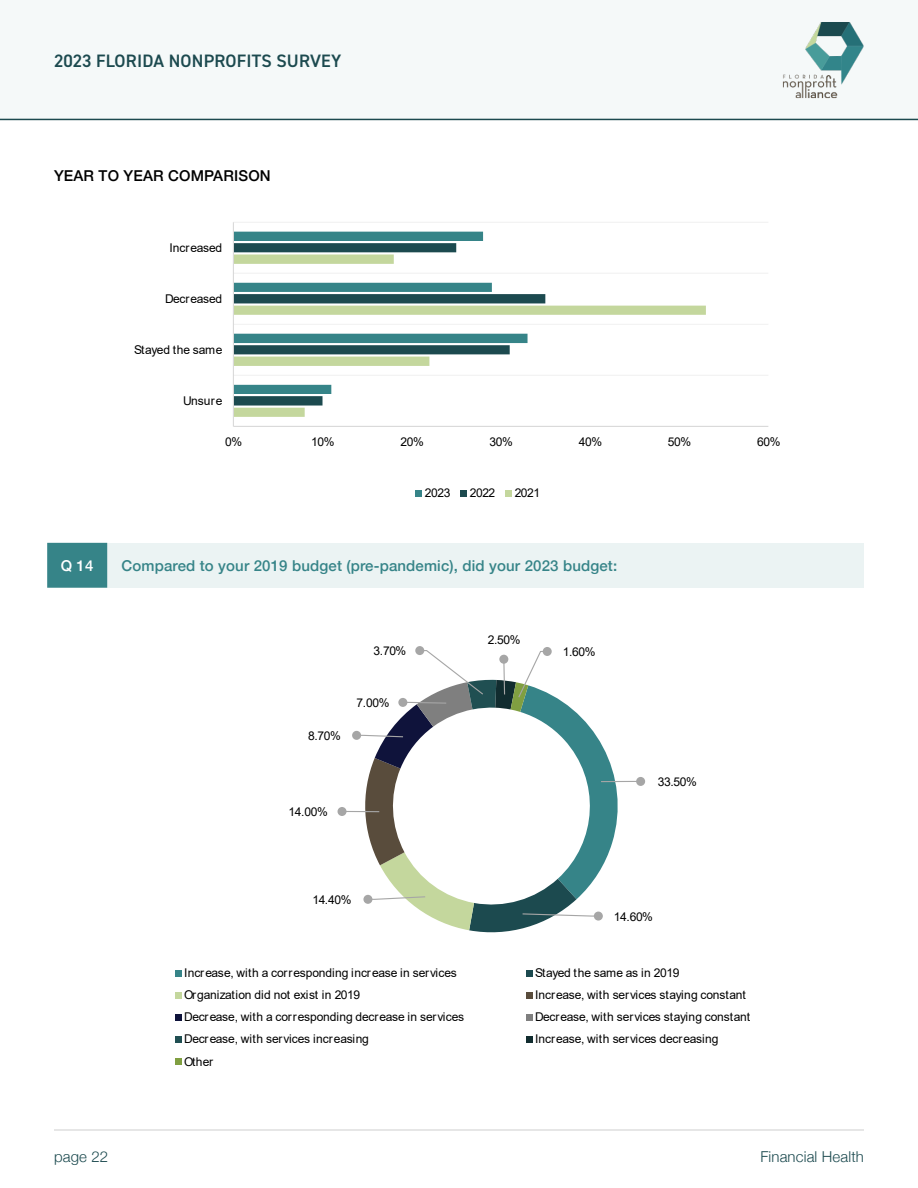
<style>
.page{position:relative;width:918px;height:1188px;background:#fff}
.page>*{position:absolute;margin:0;border:0;box-sizing:border-box;transform-origin:0 0}
.t1{font:600 18px "DIN2014";letter-spacing:.01em;color:#1c4a4f}
.t2{font:500 15px "Helvetica Neue";letter-spacing:.01em;color:#368488}
.t3{font:300 15px "Helvetica Neue";letter-spacing:.01em;color:#1c4a4f}
.Comparison{font:500 15px "Helvetica Neue";letter-spacing:.01em;color:#000}
.t4{font:500 15px "Helvetica Neue";color:#fff}
.t5{font:12px "Arial";letter-spacing:-.01em;color:#000}
.t6{font:12px "Arial";letter-spacing:-.035em;color:#000}
</style>
<div class="page">
<div style="left:0;top:0;width:918px;height:119px;background:#f5f9f9"></div>
<hr style="left:0;top:119px;width:918px;height:1px;background:#1c4a4f">
<img style="left:782px;top:22px;width:82px;height:77px">
<hr style="left:54px;top:1130px;width:810px;height:1px;background:#e6e6e6">
<div style="left:47px;top:543px;width:817px;height:45px;background:#ebf3f3"></div>
<div style="left:47px;top:543px;width:60px;height:45px;background:#368488"></div>
<hr style="left:233px;top:222px;width:535px;height:1px;background:#f2f2f2">
<hr style="left:233px;top:273px;width:535px;height:1px;background:#f2f2f2">
<hr style="left:233px;top:324px;width:535px;height:1px;background:#f2f2f2">
<hr style="left:233px;top:375px;width:535px;height:1px;background:#f2f2f2">
<div style="left:234px;top:232px;width:250px;height:9px;background:#368488"></div>
<svg style="left:234px;top:243px;width:223px;height:12px;background:#4f7375"></svg>
<svg style="left:234px;top:255px;width:472px;height:162px"></svg>
<hr style="left:233px;top:426px;width:535px;height:1px;background:#d9d9d9">
<hr style="left:233px;top:222px;width:1px;height:204px;background:#d9d9d9">
<svg style="left:416px;top:490px;width:6px;height:6px"></svg>
<svg style="left:461px;top:490px;width:6px;height:6px"></svg>
<div style="left:505px;top:490px;width:7px;height:6px;background:#c4d79d"></div>
<div style="left:636px;top:777px;width:9px;height:9px;background:#a6a6a6;border-radius:50%"></div>
<div style="left:338px;top:807px;width:9px;height:9px;background:#a6a6a6;border-radius:50%"></div>
<div style="left:415px;top:646px;width:9px;height:9px;background:#a6a6a6;border-radius:50%"></div>
<svg style="left:343px;top:649px;width:299px;height:284px"></svg>
<div style="left:543px;top:647px;width:9px;height:9px;background:#a6a6a6;border-radius:50%"></div>
<div style="left:175px;top:970px;width:7px;height:6px;background:#368488"></div>
<svg style="left:526px;top:970px;width:6px;height:6px"></svg>
<div style="left:175px;top:992px;width:7px;height:7px;background:#c4d79d"></div>
<div style="left:526px;top:992px;width:6px;height:7px;background:#594c3c"></div>
<div style="left:175px;top:1014px;width:7px;height:7px;background:#0f133b"></div>
<div style="left:526px;top:1014px;width:6px;height:7px;background:#7f7f7f"></div>
<div style="left:175px;top:1036px;width:7px;height:7px;background:#204f52"></div>
<div style="left:526px;top:1036px;width:6px;height:7px;background:#112c2f"></div>
<div style="left:175px;top:1058px;width:7px;height:7px;background:#809f41"></div>
<h1 class="t1" style="left:54px;top:49px;width:289px">2023 FLORIDA NONPROFITS SURVEY</h1>
<p class="Comparison" style="left:54px;top:164px;width:218px">YEAR TO YEAR COMPARISON</p>
<p class="t5" style="left:170px;top:239px;width:54px">Increased</p>
<p class="t5" style="left:165px;top:290px;width:59px">Decreased</p>
<p class="t5" style="left:134px;top:341px;width:90px">Stayed the same</p>
<p class="t5" style="left:183px;top:392px;width:41px">Unsure</p>
<p class="t5" style="left:225px;top:434px;width:19px">0%</p>
<p class="t5" style="left:311px;top:434px;width:25px">10%</p>
<p class="t5" style="left:400px;top:434px;width:25px">20%</p>
<p class="t5" style="left:490px;top:434px;width:25px">30%</p>
<p class="t5" style="left:579px;top:434px;width:25px">40%</p>
<p class="t5" style="left:668px;top:434px;width:25px">50%</p>
<p class="t5" style="left:757px;top:434px;width:25px">60%</p>
<p class="t5" style="left:425px;top:485px;width:27px">2023</p>
<p class="t5" style="left:470px;top:485px;width:27px">2022</p>
<p class="t5" style="left:515px;top:485px;width:27px">2021</p>
<p class="t4" style="left:61px;top:554px;width:34px">Q 14</p>
<p class="t2" style="left:122px;top:554px;width:497px">Compared to your 2019 budget (pre-pandemic), did your 2023 budget:</p>
<p class="t5" style="left:374px;top:643px;width:34px">3.70%</p>
<p class="t5" style="left:308px;top:727px;width:34px">8.70%</p>
<p class="t5" style="left:357px;top:695px;width:34px">7.00%</p>
<p class="t5" style="left:289px;top:804px;width:41px">14.00%</p>
<p class="t5" style="left:312px;top:891px;width:41px">14.40%</p>
<p class="t5" style="left:488px;top:631px;width:34px">2.50%</p>
<p class="t5" style="left:563px;top:644px;width:34px">1.60%</p>
<p class="t5" style="left:658px;top:773px;width:41px">33.50%</p>
<p class="t5" style="left:614px;top:908px;width:41px">14.60%</p>
<p class="t5" style="left:184px;top:965px;width:274px">Increase, with a corresponding increase in services</p>
<p class="t6" style="left:535px;top:965px;width:146px">Stayed the same as in 2019</p>
<p class="t5" style="left:184px;top:987px;width:177px">Organization did not exist in 2019</p>
<p class="t5" style="left:535px;top:987px;width:212px">Increase, with services staying constant</p>
<p class="t5" style="left:184px;top:1009px;width:281px">Decrease, with a corresponding decrease in services</p>
<p class="t5" style="left:535px;top:1009px;width:217px">Decrease, with services staying constant</p>
<p class="t5" style="left:184px;top:1031px;width:186px">Decrease, with services increasing</p>
<p class="t5" style="left:535px;top:1031px;width:185px">Increase, with services decreasing</p>
<p class="t5" style="left:184px;top:1053px;width:30px">Other</p>
<p class="t3" style="left:54px;top:1145px;width:56px">page 22</p>
<p class="t3" style="left:760px;top:1145px;width:105px">Financial Health</p>
</div>
